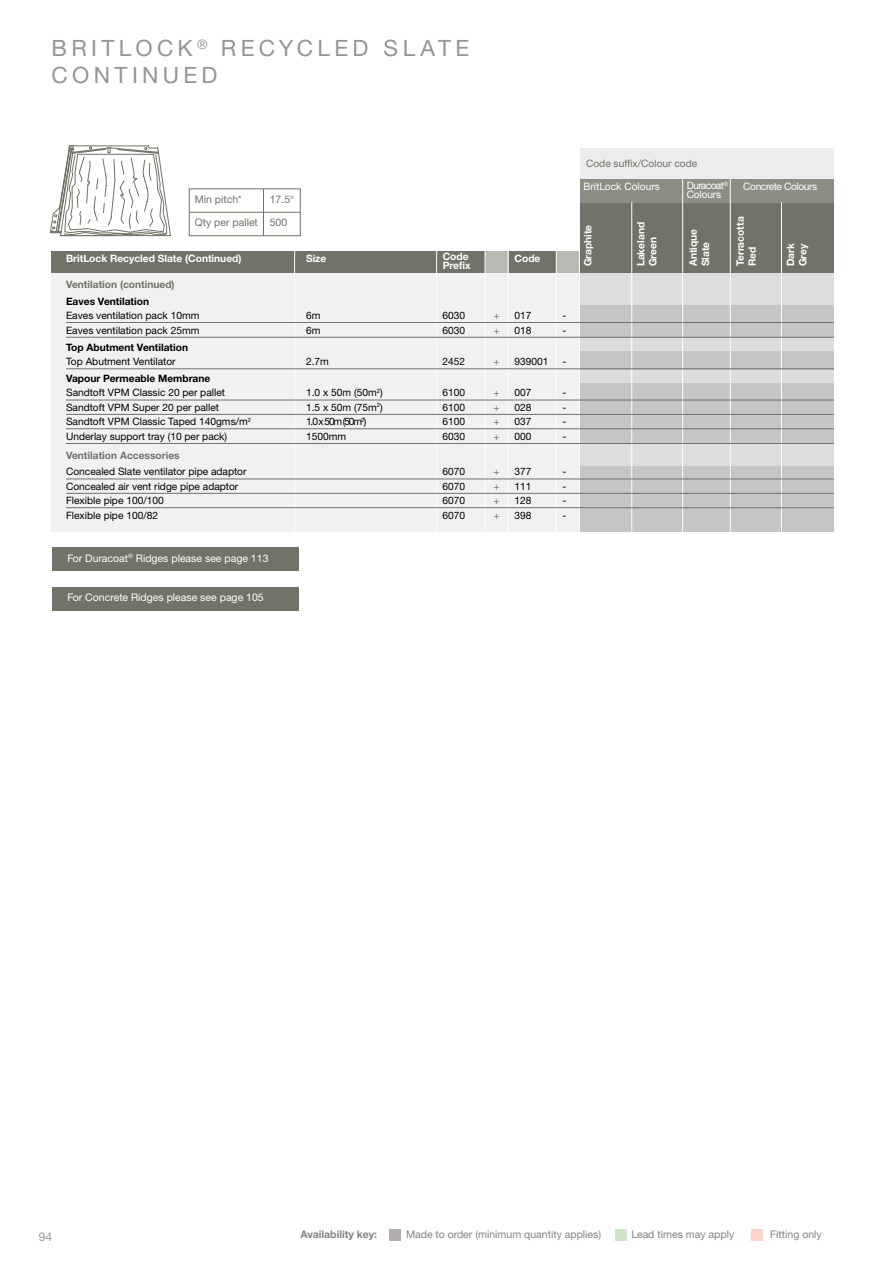
<style>
.page{position:relative;width:893px;height:1263px;background:#fff}
.page>*{position:absolute;margin:0;border:0;box-sizing:border-box;transform-origin:0 0}
.t1{font:22.5px/27px "Helvetica Neue LTW1 G";letter-spacing:.195em;color:#939598}
.t2{font:12px "Helvetica Neue LTW1 G";color:#939598}
.t3{font:10.5px "Helvetica Neue LTW1 G";color:#fff}
.t4{font:10.5px "Helvetica Neue LTW1 G";color:#808285}
.t5{font:10.5px/22.8px "Helvetica Neue LTW1 G";color:#727268}
.t6{font:700 10.5px "Helvetica Neue LTW1 G";color:#808285}
.t7{font:10.2px "Helvetica Neue LTW1 G";color:#000}
.t8{font:700 10.2px/12.3px "Helvetica Neue LTW1 G";color:#fff}
.t9{font:700 10.2px "Helvetica Neue LTW1 G";color:#000}
.t10{font:700 10.2px "Helvetica Neue LTW1 G";color:#727268}
.t11{font:10.2px "Helvetica Neue LTW1 G";color:#727268}
.t12{font:10.2px/9px "Helvetica Neue LTW1 G";letter-spacing:-.06em;color:#fff}
.t13{font:10.2px "Helvetica Neue LTW1 G";color:#fff}
.t14{font:10.2px "Helvetica Neue LTW1 G";letter-spacing:-.04em;color:#fff}
</style>
<div class="page">
<div style="left:189px;top:188px;width:112px;height:48px;border:1px solid #727268"></div>
<hr style="left:189px;top:212px;width:111px;height:1px;background:#727268">
<hr style="left:263px;top:189px;width:1px;height:47px;background:#727268">
<div style="left:579px;top:272px;width:255px;height:240px;background:#dcddde"></div>
<div style="left:580px;top:466px;width:254px;height:66px;background:#c6c4c5"></div>
<div style="left:579px;top:306px;width:255px;height:32px;background:#c6c4c5"></div>
<div style="left:579px;top:351px;width:255px;height:18px;background:#c6c4c5"></div>
<div style="left:579px;top:384px;width:255px;height:60px;background:#c6c4c5"></div>
<div style="left:52px;top:272px;width:527px;height:260px;background:#f1f1f2"></div>
<div style="left:52px;top:252px;width:782px;height:21px;background:#727268"></div>
<div style="left:556px;top:252px;width:23px;height:21px;background:#bab8b3"></div>
<div style="left:485px;top:252px;width:23px;height:21px;background:#bab8b3"></div>
<div style="left:579px;top:202px;width:255px;height:71px;background:#727268"></div>
<div style="left:580px;top:179px;width:254px;height:23px;background:#8e8d84"></div>
<hr style="left:436px;top:244px;width:1px;height:295px;background:#fff">
<hr style="left:556px;top:241px;width:1px;height:298px;background:#fff">
<hr style="left:485px;top:241px;width:1px;height:298px;background:#fff">
<hr style="left:508px;top:241px;width:1px;height:300px;background:#fff">
<hr style="left:730px;top:176px;width:1px;height:361px;background:#fff">
<hr style="left:781px;top:202px;width:1px;height:335px;background:#fff">
<hr style="left:631px;top:202px;width:1px;height:335px;background:#fff">
<hr style="left:682px;top:179px;width:1px;height:357px;background:#fff">
<hr style="left:294px;top:243px;width:1px;height:296px;background:#fff">
<div style="left:580px;top:149px;width:254px;height:30px;background:#ececed"></div>
<hr style="left:579px;top:140px;width:1px;height:401px;background:#fff">
<hr style="left:66px;top:322px;width:768px;height:1px;background:#727268">
<hr style="left:66px;top:337px;width:768px;height:1px;background:#727268">
<hr style="left:66px;top:368px;width:768px;height:1px;background:#727268">
<hr style="left:66px;top:400px;width:768px;height:1px;background:#727268">
<hr style="left:66px;top:414px;width:768px;height:1px;background:#727268">
<hr style="left:66px;top:428px;width:768px;height:1px;background:#727268">
<hr style="left:66px;top:443px;width:768px;height:1px;background:#727268">
<hr style="left:66px;top:479px;width:768px;height:1px;background:#727268">
<hr style="left:66px;top:493px;width:768px;height:1px;background:#727268">
<hr style="left:66px;top:507px;width:768px;height:1px;background:#727268">
<svg style="left:50px;top:145px;width:121px;height:91px"></svg>
<div style="left:52px;top:548px;width:246px;height:23px;background:#727268"></div>
<div style="left:52px;top:587px;width:246px;height:23px;background:#727268"></div>
<div style="left:389px;top:1229px;width:11px;height:11px;background:#b1adaf"></div>
<svg style="left:626px;top:1229px;width:1px;height:12px"></svg>
<div style="left:615px;top:1229px;width:11px;height:12px;background:#d0e4c8"></div>
<svg style="left:762px;top:1229px;width:1px;height:12px"></svg>
<div style="left:751px;top:1229px;width:11px;height:12px;background:#fcd3cc"></div>
<h1 class="t1" style="left:52px;top:35px;width:419px">BRITLOCK <sup>®</sup> RECYCLED SLATE<br>CONTINUED</h1>
<p class="t5" style="left:195px;top:188px;width:49px">Min pitch*</p>
<p class="t5" style="left:195px;top:188px;width:101px;text-indent:75px">17.5°<br>Qty per pallet 500</p>
<p class="t8" style="left:443px;top:252px;width:29px;line-height:9px">Code<br>Prefix</p>
<p class="t8" style="left:66px;top:252px;width:177px">BritLock Recycled Slate (Continued)</p>
<p class="t8" style="left:306px;top:252px;width:22px">Size</p>
<p class="t8" style="left:515px;top:252px;width:27px">Code</p>
<p class="t10" style="left:66px;top:278px;width:110px">Ventilation (continued)</p>
<p class="t9" style="left:66px;top:295px;width:85px">Eaves Ventilation</p>
<p class="t7" style="left:66px;top:309px;width:135px">Eaves ventilation pack 10mm</p>
<p class="t7" style="left:306px;top:309px;width:16px">6m</p>
<p class="t7" style="left:443px;top:309px;width:24px">6030</p>
<p class="t11" style="left:494px;top:309px;width:8px">+</p>
<p class="t7" style="left:515px;top:309px;width:19px">017</p>
<p class="t7" style="left:563px;top:309px;width:5px">-</p>
<p class="t7" style="left:66px;top:324px;width:135px">Eaves ventilation pack 25mm</p>
<p class="t7" style="left:306px;top:324px;width:16px">6m</p>
<p class="t7" style="left:443px;top:324px;width:24px">6030</p>
<p class="t11" style="left:494px;top:324px;width:8px">+</p>
<p class="t7" style="left:515px;top:324px;width:19px">018</p>
<p class="t7" style="left:563px;top:324px;width:5px">-</p>
<p class="t9" style="left:66px;top:341px;width:124px">Top Abutment Ventilation</p>
<p class="t7" style="left:66px;top:355px;width:111px">Top Abutment Ventilator</p>
<p class="t7" style="left:306px;top:355px;width:24px">2.7m</p>
<p class="t7" style="left:443px;top:355px;width:24px">2452</p>
<p class="t11" style="left:494px;top:355px;width:8px">+</p>
<p class="t7" style="left:515px;top:355px;width:36px">939001</p>
<p class="t7" style="left:563px;top:355px;width:5px">-</p>
<p class="t9" style="left:66px;top:372px;width:146px">Vapour Permeable Membrane</p>
<p class="t7" style="left:66px;top:386px;width:160px">Sandtoft VPM Classic 20 per pallet</p>
<p class="t7" style="left:306px;top:386px;width:78px">1.0 x 50m (50m<sup>2</sup>)</p>
<p class="t7" style="left:443px;top:386px;width:24px">6100</p>
<p class="t11" style="left:494px;top:386px;width:8px">+</p>
<p class="t7" style="left:515px;top:386px;width:19px">007</p>
<p class="t7" style="left:563px;top:386px;width:5px">-</p>
<p class="t7" style="left:66px;top:401px;width:155px">Sandtoft VPM Super 20 per pallet</p>
<p class="t7" style="left:306px;top:401px;width:78px">1.5 x 50m (75m<sup>2</sup>)</p>
<p class="t7" style="left:443px;top:401px;width:24px">6100</p>
<p class="t11" style="left:494px;top:401px;width:8px">+</p>
<p class="t7" style="left:515px;top:401px;width:19px">028</p>
<p class="t7" style="left:563px;top:401px;width:5px">-</p>
<p class="t7" style="left:66px;top:415px;width:187px">Sandtoft VPM Classic Taped 140gms/m<sup>2</sup></p>
<p class="t7" style="left:306px;top:415px;width:62px">1.0 x 50m (50m<sup>2</sup>)</p>
<p class="t7" style="left:443px;top:415px;width:24px">6100</p>
<p class="t11" style="left:494px;top:415px;width:8px">+</p>
<p class="t7" style="left:515px;top:415px;width:19px">037</p>
<p class="t7" style="left:563px;top:415px;width:5px">-</p>
<p class="t7" style="left:66px;top:430px;width:163px">Underlay support tray (10 per pack)</p>
<p class="t7" style="left:306px;top:430px;width:42px">1500mm</p>
<p class="t7" style="left:443px;top:430px;width:24px">6030</p>
<p class="t11" style="left:494px;top:430px;width:8px">+</p>
<p class="t7" style="left:515px;top:430px;width:19px">000</p>
<p class="t7" style="left:563px;top:430px;width:5px">-</p>
<p class="t10" style="left:66px;top:449px;width:115px">Ventilation Accessories</p>
<p class="t7" style="left:66px;top:465px;width:182px">Concealed Slate ventilator pipe adaptor</p>
<p class="t7" style="left:443px;top:465px;width:24px">6070</p>
<p class="t11" style="left:494px;top:465px;width:8px">+</p>
<p class="t7" style="left:515px;top:465px;width:19px">377</p>
<p class="t7" style="left:563px;top:465px;width:5px">-</p>
<p class="t7" style="left:66px;top:480px;width:174px">Concealed air vent ridge pipe adaptor</p>
<p class="t7" style="left:443px;top:480px;width:24px">6070</p>
<p class="t11" style="left:494px;top:480px;width:8px">+</p>
<p class="t7" style="left:515px;top:480px;width:19px">111</p>
<p class="t7" style="left:563px;top:480px;width:5px">-</p>
<p class="t7" style="left:66px;top:494px;width:99px">Flexible pipe 100/100</p>
<p class="t7" style="left:443px;top:494px;width:24px">6070</p>
<p class="t11" style="left:494px;top:494px;width:8px">+</p>
<p class="t7" style="left:515px;top:494px;width:19px">128</p>
<p class="t7" style="left:563px;top:494px;width:5px">-</p>
<p class="t7" style="left:66px;top:509px;width:94px">Flexible pipe 100/82</p>
<p class="t7" style="left:443px;top:509px;width:24px">6070</p>
<p class="t11" style="left:494px;top:509px;width:8px">+</p>
<p class="t7" style="left:515px;top:509px;width:19px">398</p>
<p class="t7" style="left:563px;top:509px;width:5px">-</p>
<p class="t3" style="left:67px;top:551px;width:203px">For Duracoat<sup>®</sup> Ridges please see page 113</p>
<p class="t3" style="left:67px;top:590px;width:198px">For Concrete Ridges please see page 105</p>
<p class="t11" style="left:586px;top:157px;width:113px">Code suffix/Colour code</p>
<p class="t13" style="left:584px;top:180px;width:78px">BritLock Colours</p>
<p class="t14" style="left:743px;top:180px;width:75px">Concrete Colours</p>
<p class="t12" style="left:687px;top:181px;width:43px">Duracoat<sup>®<br></sup>Colours</p>
<p class="t8" style="left:582px;top:266px;width:43px;rotate:-90deg">Graphite</p>
<p class="t8" style="left:634px;top:266px;width:46px;rotate:-90deg">Lakeland<br>Green</p>
<p class="t8" style="left:687px;top:266px;width:39px;rotate:-90deg">Antique<br>Slate</p>
<p class="t8" style="left:734px;top:266px;width:51px;rotate:-90deg">Terracotta<br>Red</p>
<p class="t8" style="left:784px;top:266px;width:25px;rotate:-90deg">Dark<br>Grey</p>
<p class="t2" style="left:39px;top:1229px;width:15px">94</p>
<p class="t6" style="left:300px;top:1228px;width:78px">Availability key:</p>
<p class="t4" style="left:406px;top:1228px;width:197px">Made to order (minimum quantity applies)</p>
<p class="t4" style="left:631px;top:1228px;width:104px">Lead times may apply</p>
<p class="t4" style="left:770px;top:1228px;width:53px">Fitting only</p>
</div>
